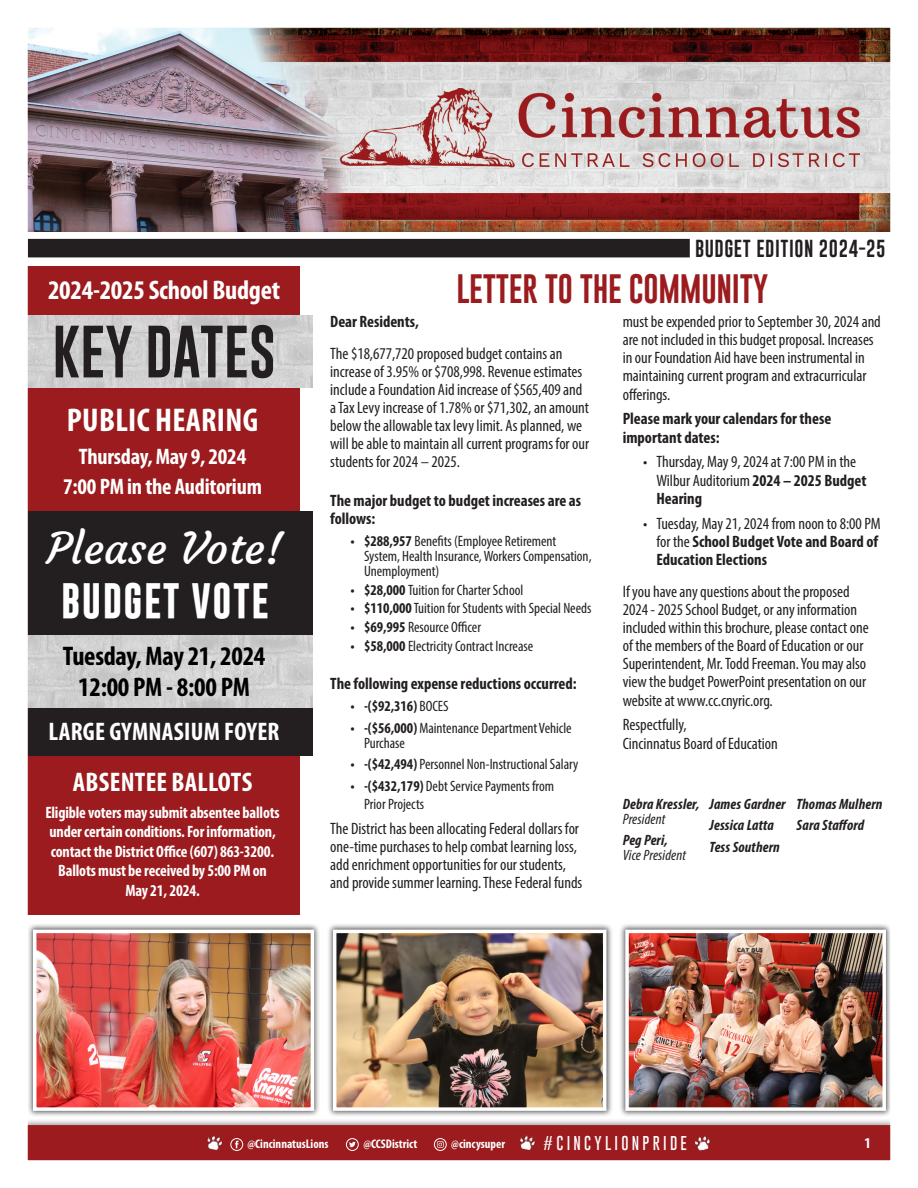
<style>
.page{position:relative;width:918px;height:1188px;background:#fff}
.page>*{position:absolute;margin:0;border:0;box-sizing:border-box;transform-origin:0 0}
.t1{font:54px "Gobold";color:#231f20}
.t2{font:43.8px "Courgette";color:#fff}
.t3{font:700 36px "Gobold";letter-spacing:.04em;color:#fff}
.t4{font:700 condensed 33px "Myriad Pro";letter-spacing:.01em;color:#fff}
.t5{font:30px "Gobold";letter-spacing:-.01em;color:#9b1b1e}
.t6{font:700 condensed 27px "Myriad Pro";letter-spacing:-.01em;color:#000}
.t7{font:700 condensed 27px "Myriad Pro";letter-spacing:-.01em;color:#fff}
.t8{font:700 condensed 27px "Myriad Pro";letter-spacing:.01em;color:#fff}
.t9{font:700 condensed 25.5px "Myriad Pro";letter-spacing:.01em;color:#fff}
.t10{font:700 condensed 22.5px "Myriad Pro";letter-spacing:-.01em;color:#fff}
.t11{font:18px "Gobold";letter-spacing:.03em;color:#231f20}
.t12{font:condensed 16.5px/18.1px "Myriad Pro";color:#231f20}
.t13{font:700 condensed 16.5px/18.1px "Myriad Pro";color:#231f20}
.t14{font:700 condensed 16.5px/19.5px "Myriad Pro";letter-spacing:-.01em;color:#fff;text-align:center}
.t15{font:condensed 15px/15px "Myriad Pro";color:#231f20}
.t16{font:italic 700 condensed 15px/15px "Myriad Pro";letter-spacing:.01em;color:#231f20}
.t17{font:italic condensed 15px/15px "Myriad Pro";letter-spacing:.01em;color:#231f20}
.t18{font:700 condensed 15px "Myriad Pro";color:#231f20}
.t19{font:700 condensed 15px "Myriad Pro";color:#fff}
.t20{font:100 14.55px "Gobold";letter-spacing:.225em;color:#fff}
.t21{font:700 condensed 12.45px "Myriad Pro";color:#fff}
.s1{font-weight:700}
.s2{font-weight:400}
</style>
<div class="page">
<img style="left:27px;top:27px;width:864px;height:1134px">
<p class="t7" style="left:48px;top:273px;width:234px">2024-2025 School Budget</p>
<p class="t1" style="left:52px;top:317px;width:225px">KEY DATES</p>
<p class="t4" style="left:67px;top:399px;width:193px">PUBLIC HEARING</p>
<p class="t10" style="left:79px;top:442px;width:169px">Thursday, May 9, 2024</p>
<p class="t10" style="left:63px;top:472px;width:200px">7:00 PM in the Auditorium</p>
<p class="t2" style="left:47px;top:521px;width:238px">Please Vote!</p>
<p class="t3" style="left:61px;top:577px;width:209px">BUDGET VOTE</p>
<p class="t6" style="left:63px;top:639px;width:204px">Tuesday, May 21, 2024</p>
<p class="t6" style="left:78px;top:670px;width:173px">12:00 PM - 8:00 PM</p>
<p class="t9" style="left:49px;top:716px;width:233px">LARGE GYMNASIUM FOYER</p>
<p class="t8" style="left:73px;top:766px;width:181px">ABSENTEE BALLOTS</p>
<p class="t14" style="left:45px;top:802px;width:236px">Eligible voters may submit absentee ballots under certain conditions. For information, contact the District Office (607) 863-3200.<br>Ballots must be received by 5:00 PM on May 21, 2024.</p>
<p class="t11" style="left:695px;top:237px;width:192px">BUDGET EDITION 2024-25</p>
<p class="t5" style="left:456px;top:269px;width:314px">LETTER TO THE COMMUNITY</p>
<p class="t13" style="left:330px;top:312px;width:90px">Dear Residents,</p>
<p class="t12" style="left:330px;top:344px;width:260px">The $18,677,720 proposed budget contains an increase of 3.95% or $708,998. Revenue estimates include a Foundation Aid increase of $565,409 and a Tax Levy increase of 1.78% or $71,302, an amount below the allowable tax levy limit. As planned, we will be able to maintain all current programs for our students for 2024 – 2025.</p>
<p class="t13" style="left:330px;top:491px;width:252px">The major budget to budget increases are as follows:</p>
<p class="t15" style="left:364px;top:533px;width:229px;text-indent:-14px"><span class="s1">• $288,957</span> Benefits (Employee Retirement<br>System, Health Insurance, Workers Compensation,<br>Unemployment)</p>
<p class="t15" style="left:351px;top:582px;width:174px"><span class="s1">• $28,000</span> Tuition for Charter School</p>
<p class="t15" style="left:351px;top:601px;width:242px"><span class="s1">• $110,000</span> Tuition for Students with Special Needs</p>
<p class="t15" style="left:351px;top:619px;width:132px"><span class="s1">• $69,995</span> Resource Officer</p>
<p class="t15" style="left:351px;top:638px;width:184px"><span class="s1">• $58,000</span> Electricity Contract Increase</p>
<p class="t13" style="left:330px;top:674px;width:248px">The following expense reductions occurred:</p>
<p class="t18" style="left:351px;top:696px;width:100px">• -($92,316) <span class="s2">BOCES</span></p>
<p class="t15" style="left:364px;top:720px;width:209px;text-indent:-14px"><span class="s1">• -($56,000)</span> Maintenance Department Vehicle<br>Purchase</p>
<p class="t15" style="left:351px;top:757px;width:229px"><span class="s1">• -($42,494)</span> Personnel Non-Instructional Salary</p>
<p class="t15" style="left:364px;top:777px;width:192px;line-height:18px;text-indent:-14px"><span class="s1">• -($432,179)</span> Debt Service Payments from<br>Prior Projects</p>
<p class="t12" style="left:330px;top:819px;width:254px">The District has been allocating Federal dollars for one-time purchases to help combat learning loss, add enrichment opportunities for our students, and provide summer learning. These Federal funds</p>
<p class="t12" style="left:623px;top:312px;width:260px">must be expended prior to September 30, 2024 and are not included in this budget proposal. Increases in our Foundation Aid have been instrumental in maintaining current program and extracurricular offerings.</p>
<p class="t13" style="left:623px;top:410px;width:210px">Please mark your calendars for these important dates:</p>
<p class="t12" style="left:657px;top:453px;width:211px;text-indent:-14px">• Thursday, May 9, 2024 at 7:00 PM in the<br>Wilbur Auditorium <span class="s1">2024 – 2025 Budget<br>Hearing</span></p>
<p class="t13" style="left:657px;top:514px;width:226px;text-indent:-14px"><span class="s2">• Tuesday, May 21, 2024 from noon to 8:00 PM for the</span> School Budget Vote and Board of<br>Education Elections</p>
<p class="t12" style="left:623px;top:582px;width:248px">If you have any questions about the proposed 2024 - 2025 School Budget, or any information included within this brochure, please contact one of the members of the Board of Education or our Superintendent, Mr. Todd Freeman. You may also view the budget PowerPoint presentation on our website at www.cc.cnyric.org.</p>
<p class="t12" style="left:623px;top:716px;width:65px">Respectfully,</p>
<p class="t12" style="left:623px;top:734px;width:157px">Cincinnatus Board of Education</p>
<p class="t16" style="left:623px;top:796px;width:78px">Debra Kressler,<br><span class="s2">President</span></p>
<p class="t17" style="left:623px;top:833px;width:65px"><span class="s1">Peg Peri,<br></span>Vice President</p>
<p class="t16" style="left:710px;top:796px;width:78px">James Gardner</p>
<p class="t16" style="left:710px;top:818px;width:66px">Jessica Latta</p>
<p class="t16" style="left:710px;top:839px;width:72px">Tess Southern</p>
<p class="t16" style="left:797px;top:796px;width:88px">Thomas Mulhern</p>
<p class="t16" style="left:797px;top:818px;width:69px">Sara Stafford</p>
<p class="t21" style="left:247px;top:1136px;width:83px">@CincinnatusLions</p>
<p class="t21" style="left:363px;top:1136px;width:56px">@CCSDistrict</p>
<p class="t21" style="left:451px;top:1136px;width:55px">@cincysuper</p>
<p class="t20" style="left:544px;top:1134px;width:145px">#CINCYLIONPRIDE</p>
<p class="t19" style="left:865px;top:1133px;width:8px">1</p>
</div>
